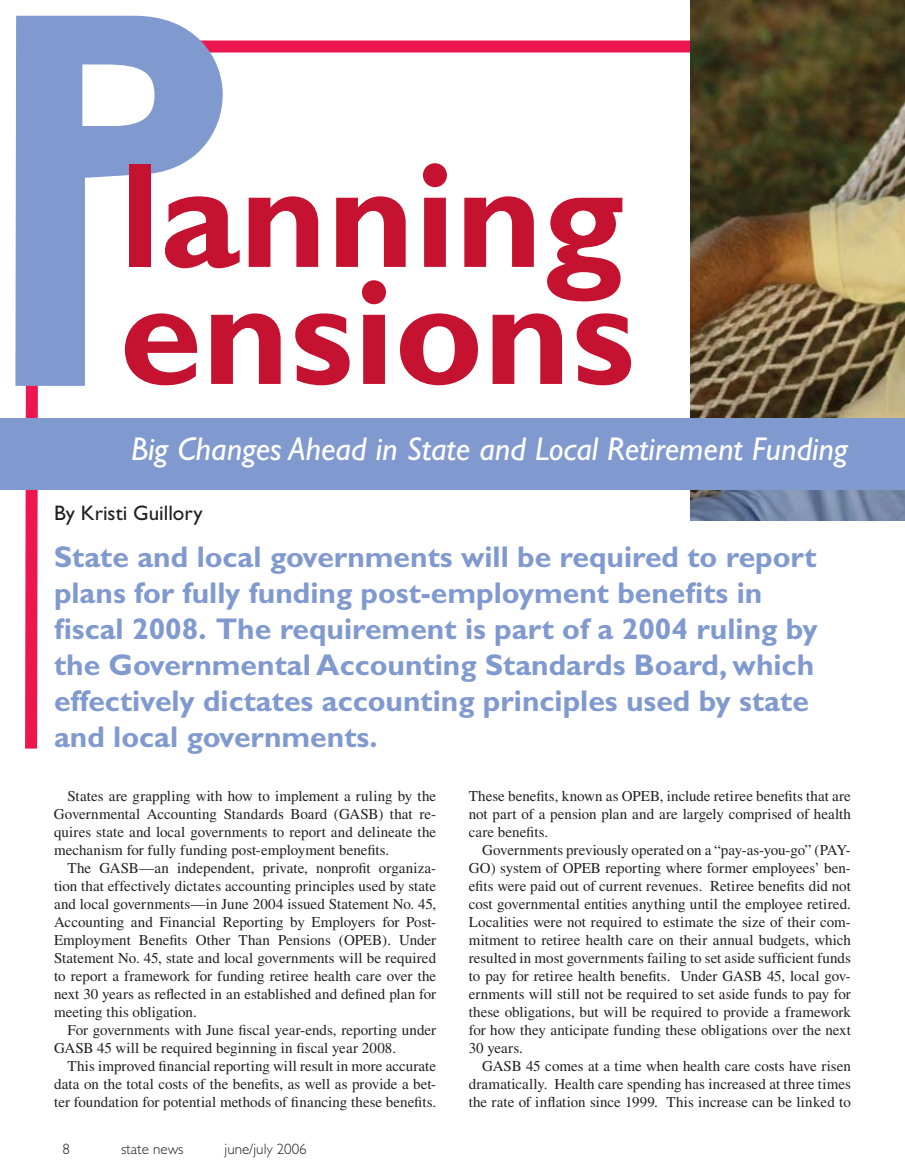
<style>
.page{position:relative;width:905px;height:1175px;background:#fff}
.page>*{position:absolute;margin:0;border:0;box-sizing:border-box;transform-origin:0 0}
.t1{font:700 150px/117px "Gill Sans";color:#c41230}
.t2{font:italic 33px "Gill Sans";color:#fff}
.t3{font:700 30px/36px "Gill Sans";color:#8099cf}
.t4{font:21px "Gill Sans";color:#231f20}
.t5{font:15px/18px "Times";color:#231f20;text-align:justify}
.t6{font:300 15px "Gill Sans";color:#231f20}
</style>
<div class="page">
<div style="left:39px;top:40px;width:700px;height:12px;background:#ed164f"></div>
<svg style="left:25px;top:386px;width:13px;height:363px;background:#ee275c"></svg>
<svg style="left:15px;top:16px;width:208px;height:370px;fill:#8099cf"></svg>
<img style="left:690px;top:0;width:214px;height:521px">
<div style="left:0;top:418px;width:904px;height:72px;background:#8099cf"></div>
<h1 class="t1" style="left:119px;top:157px;width:517px">lanning ensions</h1>
<h2 class="t2" style="left:131px;top:430px;width:718px">Big Changes Ahead in State and Local Retirement Funding</h2>
<h3 class="t4" style="left:54px;top:501px;width:150px">By Kristi Guillory</h3>
<p class="t3" style="left:54px;top:538px;width:765px">State and local governments will be required to report plans for fully funding post-employment benefits in fiscal 2008. The requirement is part of a 2004 ruling by the Governmental Accounting Standards Board, which effectively dictates accounting principles used by state and local governments.</p>
<p class="t5" style="left:54px;top:786px;width:384px;text-indent:14px">States are grappling with how to implement a ruling by the Governmental Accounting Standards Board (GASB) that re&shy;quires state and local governments to report and delineate the mechanism for fully funding post-employment benefits.</p>
<p class="t5" style="left:54px;top:858px;width:384px;text-indent:13px">The GASB—an independent, private, nonprofit organiza&shy;tion that effectively dictates accounting principles used by state and local governments—in June 2004 issued Statement No. 45, Accounting and Financial Reporting by Employers for Post-Employment Benefits Other Than Pensions (OPEB). Under Statement No. 45, state and local governments will be required to report a framework for funding retiree health care over the next 30 years as reflected in an established and defined plan for meeting this obligation.</p>
<p class="t5" style="left:54px;top:1020px;width:384px;text-indent:14px">For governments with June fiscal year-ends, reporting under<br>GASB 45 will be required beginning in fiscal year 2008.</p>
<p class="t5" style="left:54px;top:1056px;width:384px;text-indent:13px">This improved financial reporting will result in more accurate data on the total costs of the benefits, as well as provide a bet&shy;ter foundation for potential methods of financing these benefits.</p>
<p class="t6" style="left:121px;top:1140px;width:64px">state news</p>
<p class="t6" style="left:224px;top:1140px;width:84px">june/july 2006</p>
<p class="t5" style="left:468px;top:786px;width:384px">These benefits, known as OPEB, include retiree benefits that are not part of a pension plan and are largely comprised of health care benefits.</p>
<p class="t5" style="left:468px;top:840px;width:384px;text-indent:14px">Governments previously operated on a “pay-as-you-go” (PAY-GO) system of OPEB reporting where former employees’ ben&shy;efits were paid out of current revenues. Retiree benefits did not cost governmental entities anything until the employee retired.<br>Localities were not required to estimate the size of their com&shy;mitment to retiree health care on their annual budgets, which resulted in most governments failing to set aside sufficient funds to pay for retiree health benefits. Under GASB 45, local gov&shy;ernments will still not be required to set aside funds to pay for these obligations, but will be required to provide a framework for how they anticipate funding these obligations over the next 30 years.</p>
<p class="t5" style="left:468px;top:1056px;width:384px;text-indent:14px">GASB 45 comes at a time when health care costs have risen dramatically. Health care spending has increased at three times the rate of inflation since 1999. This increase can be linked to</p>
</div>
